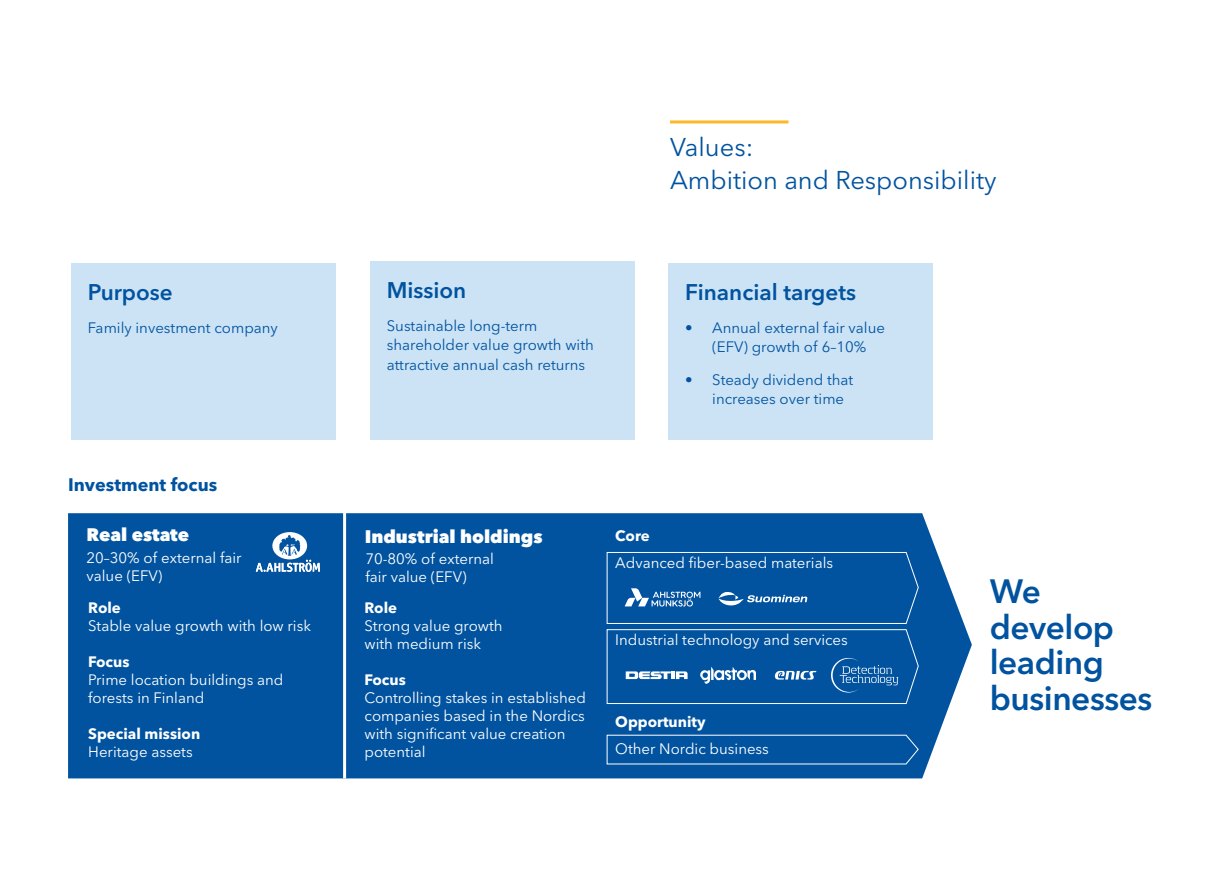
<style>
.page{position:relative;width:1221px;height:893px;background:#fff}
.page>*{position:absolute;margin:0;border:0;box-sizing:border-box;transform-origin:0 0}
.t1{font:600 33.45px/35.7px "Avenir Next LT Pro";letter-spacing:-.015em;color:#0153a0}
.nosto{font:25.5px "Avenir Next LT Pro";color:#0153a0}
.t2{font:600 22.5px "Avenir Next LT Pro";color:#0153a0}
.CCC-ots{font:800 18px "Avenir Next LT Pro";color:#fff}
.iso_taulukko_header{font:700 18px "Avenir Next LT Pro";color:#0153a0}
.Negateksti_taulukko{font:15px/18px "Avenir Next LT Pro";color:#fff}
.nosto_2{font:15px/19.5px "Avenir Next LT Pro";color:#0153a0}
.Negateksti_taulukko-2{font:700 15px "Avenir Next LT Pro";color:#fff}
</style>
<div class="page">
<div style="left:68px;top:513px;width:903px;height:265px;background:#0153a0"></div>
<hr style="left:343px;top:512px;width:3px;height:266px;background:#fff">
<svg style="left:606px;top:734px;width:313px;height:31px;background:#125ea6"></svg>
<svg style="left:256px;top:532px;width:64px;height:40px"></svg>
<div style="left:71px;top:263px;width:265px;height:177px;background:#cbe3f5"></div>
<div style="left:370px;top:261px;width:264px;height:179px;background:#cbe3f5"></div>
<div style="left:668px;top:263px;width:265px;height:177px;background:#cbe3f5"></div>
<hr style="left:670px;top:120px;width:118px;height:3px;background:#fcb828">
<svg style="left:606px;top:551px;width:313px;height:153px;background:#135fa6"></svg>
<p class="nosto" style="left:670px;top:132px;width:85px">Values:</p>
<p class="nosto" style="left:670px;top:165px;width:328px">Ambition and Responsibility</p>
<h2 class="t2" style="left:88px;top:278px;width:86px">Purpose</h2>
<p class="nosto_2" style="left:88px;top:318px;width:191px">Family investment company</p>
<h2 class="t2" style="left:387px;top:276px;width:81px">Mission</h2>
<p class="nosto_2" style="left:387px;top:316px;width:208px">Sustainable long-term shareholder value growth with attractive annual cash returns</p>
<h2 class="t2" style="left:685px;top:278px;width:172px">Financial targets</h2>
<p class="nosto_2" style="left:685px;top:318px;width:201px;text-align:center">• Annual external fair value (EFV) growth of 6–10%</p>
<p class="nosto_2" style="left:712px;top:370px;width:142px;text-indent:-27px">• Steady dividend that increases over time</p>
<p class="iso_taulukko_header" style="left:68px;top:474px;width:151px">Investment focus</p>
<p class="CCC-ots" style="left:86px;top:524px;width:104px">Real estate</p>
<p class="CCC-ots" style="left:365px;top:525px;width:179px">Industrial holdings</p>
<p class="Negateksti_taulukko" style="left:86px;top:549px;width:157px">20–30% of external fair value (EFV)</p>
<p class="Negateksti_taulukko" style="left:365px;top:550px;width:130px">70-80% of external fair value (EFV)</p>
<p class="Negateksti_taulukko-2" style="left:88px;top:598px;width:34px">Role</p>
<p class="Negateksti_taulukko" style="left:88px;top:616px;width:224px">Stable value growth with low risk</p>
<p class="Negateksti_taulukko-2" style="left:88px;top:652px;width:43px">Focus</p>
<p class="Negateksti_taulukko" style="left:88px;top:670px;width:197px">Prime location buildings and forests in Finland</p>
<p class="Negateksti_taulukko-2" style="left:88px;top:724px;width:113px">Special mission</p>
<p class="Negateksti_taulukko" style="left:88px;top:742px;width:106px">Heritage assets</p>
<p class="Negateksti_taulukko-2" style="left:364px;top:598px;width:34px">Role</p>
<p class="Negateksti_taulukko" style="left:364px;top:616px;width:139px">Strong value growth</p>
<p class="Negateksti_taulukko" style="left:364px;top:634px;width:118px">with medium risk</p>
<p class="Negateksti_taulukko-2" style="left:364px;top:670px;width:43px">Focus</p>
<p class="Negateksti_taulukko" style="left:364px;top:688px;width:223px">Controlling stakes in established companies based in the Nordics with significant value creation potential</p>
<p class="Negateksti_taulukko-2" style="left:615px;top:527px;width:36px">Core</p>
<p class="Negateksti_taulukko" style="left:615px;top:554px;width:219px">Advanced fiber-based materials</p>
<p class="Negateksti_taulukko" style="left:615px;top:630px;width:234px">Industrial technology and services</p>
<p class="Negateksti_taulukko-2" style="left:615px;top:713px;width:92px">Opportunity</p>
<p class="Negateksti_taulukko" style="left:615px;top:740px;width:155px">Other Nordic business</p>
<h1 class="t1" style="left:989px;top:573px;width:164px">We develop leading businesses</h1>
</div>
